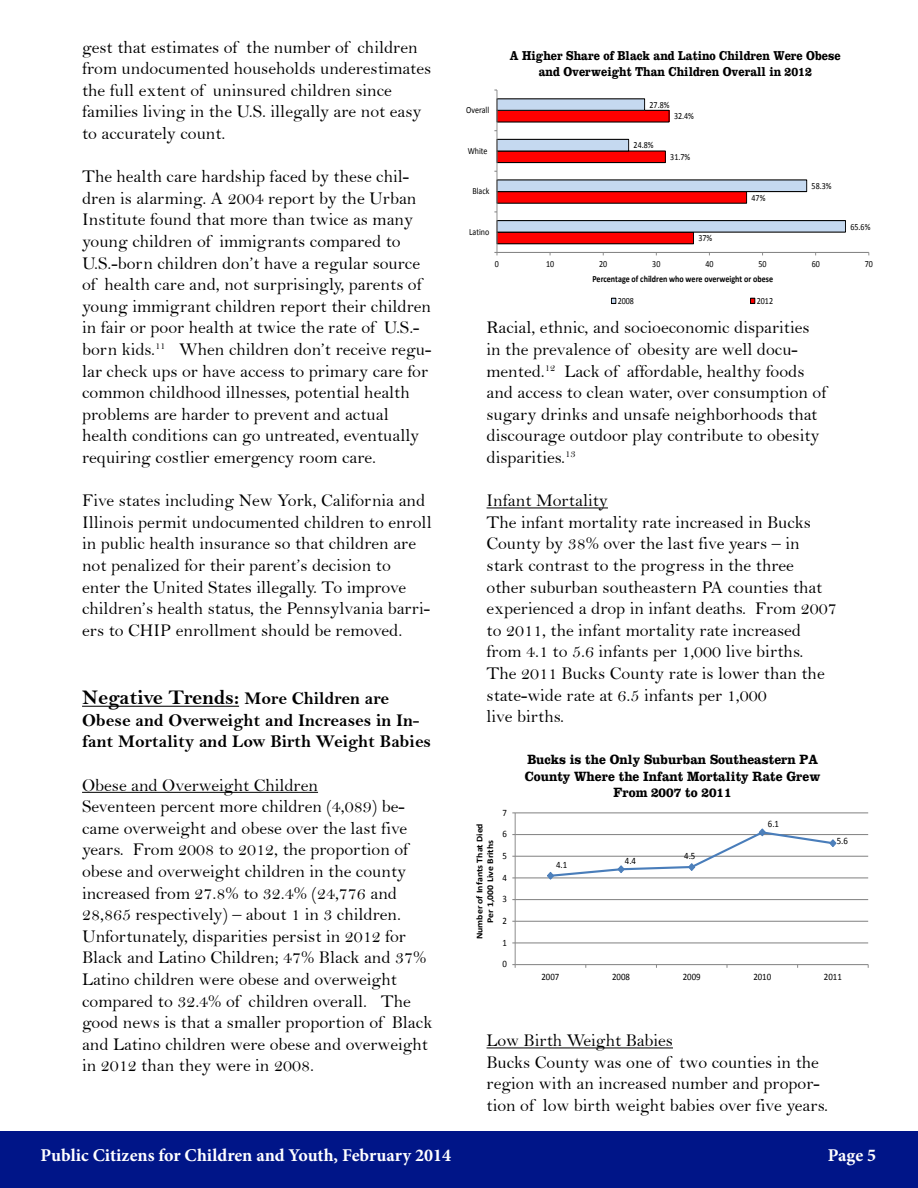
<style>
.page{position:relative;width:918px;height:1188px;background:#fff}
.page>*{position:absolute;margin:0;border:0;box-sizing:border-box;transform-origin:0 0}
.t1{font:21px "Bell MT Bold";letter-spacing:-.005em;color:#000}
.t2{font:18px/21.6px "Bell";color:#000}
.t3{font:18px/21.6px "Bell MT Bold";color:#000}
.t4{font:700 18px "Minion Pro";color:#fff}
.t5{font:700 13.8px/16.4px "Clarendon";color:#000;text-align:center;scale:.9 1}
.t6{font:700 13.2px/15.8px "Clarendon";color:#000;text-align:center;scale:.86 1}
.t7{font:9.75px "Calibri";letter-spacing:-.005em;color:#000;scale:.9 1}
.t8{font:700 9.45px "Calibri";color:#000;scale:.86 1}
.t9{font:9.45px "Calibri";color:#000;scale:.86 1}
.t10{font:9.3px "Calibri";color:#000;scale:.86 1}
.t11{font:700 8.85px/10.8px "Calibri";color:#000;text-align:center;scale:1.11 1}
.s1{font-size:18px}
</style>
<div class="page">
<div style="left:0;top:1132px;width:918px;height:56px;background:#001588"></div>
<hr style="left:82px;top:706px;width:157px;height:1px;background:#000">
<hr style="left:82px;top:792px;width:236px;height:1px;background:#000">
<hr style="left:487px;top:507px;width:121px;height:1px;background:#000">
<hr style="left:487px;top:1047px;width:186px;height:1px;background:#000">
<div style="left:497px;top:232px;width:197px;height:12px;background:#f00"></div>
<div style="left:497px;top:232px;width:197px;height:12px;border:1px solid #000"></div>
<div style="left:497px;top:192px;width:250px;height:11px;background:#f00"></div>
<div style="left:497px;top:191px;width:250px;height:13px;border:1px solid #000"></div>
<div style="left:497px;top:151px;width:168px;height:12px;background:#f00"></div>
<div style="left:497px;top:151px;width:169px;height:12px;border:1px solid #000"></div>
<div style="left:497px;top:110px;width:172px;height:12px;background:#f00"></div>
<div style="left:497px;top:221px;width:348px;height:11px;background:#c5d9f0"></div>
<div style="left:497px;top:220px;width:349px;height:12px;border:1px solid #000"></div>
<div style="left:497px;top:180px;width:310px;height:12px;background:#c5d9f0"></div>
<div style="left:497px;top:180px;width:310px;height:12px;border:1px solid #000"></div>
<div style="left:497px;top:139px;width:132px;height:12px;background:#c5d9f0"></div>
<div style="left:497px;top:139px;width:132px;height:12px;border:1px solid #000"></div>
<div style="left:497px;top:99px;width:148px;height:11px;background:#c5d9f0"></div>
<div style="left:497px;top:99px;width:148px;height:12px;border:1px solid #000"></div>
<hr style="left:497px;top:252px;width:372px;height:1px;background:#868686">
<hr style="left:497px;top:90px;width:1px;height:162px;background:#868686">
<svg style="left:611px;top:298px;width:5px;height:6px"></svg>
<svg style="left:750px;top:298px;width:5px;height:6px"></svg>
<hr style="left:515px;top:943px;width:353px;height:1px;background:#868686">
<hr style="left:515px;top:921px;width:353px;height:1px;background:#868686">
<hr style="left:515px;top:899px;width:353px;height:1px;background:#868686">
<hr style="left:515px;top:878px;width:353px;height:1px;background:#868686">
<hr style="left:515px;top:856px;width:353px;height:1px;background:#868686">
<hr style="left:515px;top:834px;width:353px;height:1px;background:#868686">
<hr style="left:515px;top:813px;width:353px;height:1px;background:#868686">
<hr style="left:515px;top:813px;width:1px;height:152px;background:#868686">
<hr style="left:515px;top:964px;width:353px;height:1px;background:#868686">
<svg style="left:546px;top:828px;width:291px;height:52px"></svg>
<p class="t2" style="left:82px;top:38px;width:351px">gest that estimates of the number of children from undocumented households underestimates the full extent of uninsured children since families living in the U.S. illegally are not easy to accurately count.</p>
<p class="t2" style="left:82px;top:167px;width:351px">The health care hardship faced by these chil&shy;dren is alarming. A 2004 report by the Urban Institute found that more than twice as many young children of immigrants compared to U.S.-born children don’t have a regular source of health care and, not surprisingly, parents of young immigrant children report their children in fair or poor health at twice the rate of U.S.- born kids.<sup>11</sup> When children don’t receive regu&shy;lar check ups or have access to primary care for common childhood illnesses, potential health problems are harder to prevent and actual health conditions can go untreated, eventually requiring costlier emergency room care.</p>
<p class="t2" style="left:82px;top:491px;width:351px">Five states including New York, California and Illinois permit undocumented children to enroll in public health insurance so that children are not penalized for their parent’s decision to enter the United States illegally. To improve children’s health status, the Pennsylvania barri&shy;ers to CHIP enrollment should be removed.</p>
<p class="t1" style="left:82px;top:685px;width:308px">Negative Trends: <span class="s1">More Children are</span></p>
<p class="t3" style="left:82px;top:709px;width:351px">Obese and Overweight and Increases in In&shy;fant Mortality and Low Birth Weight Babies</p>
<p class="t2" style="left:82px;top:776px;width:352px">Obese and Overweight Children<br>Seventeen percent more children (4,089) be&shy;came overweight and obese over the last five years. From 2008 to 2012, the proportion of obese and overweight children in the county increased from 27.8% to 32.4% (24,776 and 28,865 respectively) – about 1 in 3 children.<br>Unfortunately, disparities persist in 2012 for Black and Latino Children; 47% Black and 37% Latino children were obese and overweight compared to 32.4% of children overall. The good news is that a smaller proportion of Black and Latino children were obese and overweight in 2012 than they were in 2008.</p>
<p class="t6" style="left:510px;top:49px;width:386px">A Higher Share of Black and Latino Children Were Obese and Overweight Than Children Overall in 2012</p>
<p class="t10" style="left:466px;top:104px;width:28px">Overall</p>
<p class="t10" style="left:650px;top:99px;width:25px">27.8%</p>
<p class="t9" style="left:674px;top:110px;width:25px">32.4%</p>
<p class="t9" style="left:468px;top:145px;width:25px">White</p>
<p class="t9" style="left:634px;top:139px;width:25px">24.8%</p>
<p class="t10" style="left:670px;top:151px;width:25px">31.7%</p>
<p class="t10" style="left:472px;top:185px;width:21px">Black</p>
<p class="t9" style="left:752px;top:192px;width:18px">47%</p>
<p class="t10" style="left:812px;top:180px;width:25px">58.3%</p>
<p class="t9" style="left:469px;top:226px;width:25px">Latino</p>
<p class="t10" style="left:698px;top:232px;width:18px">37%</p>
<p class="t9" style="left:850px;top:221px;width:25px">65.6%</p>
<p class="t10" style="left:495px;top:259px;width:6px">0</p>
<p class="t10" style="left:546px;top:259px;width:11px">10</p>
<p class="t10" style="left:599px;top:259px;width:11px">20</p>
<p class="t10" style="left:652px;top:259px;width:11px">30</p>
<p class="t10" style="left:705px;top:259px;width:11px">40</p>
<p class="t10" style="left:759px;top:259px;width:11px">50</p>
<p class="t10" style="left:812px;top:259px;width:11px">60</p>
<p class="t10" style="left:865px;top:259px;width:11px">70</p>
<p class="t8" style="left:592px;top:273px;width:212px">Percentage of children who were overweight or obese</p>
<p class="t9" style="left:618px;top:295px;width:20px">2008</p>
<p class="t9" style="left:757px;top:295px;width:20px">2012</p>
<p class="t2" style="left:487px;top:319px;width:341px">Racial, ethnic, and socioeconomic disparities in the prevalence of obesity are well docu&shy;mented.<sup>12</sup> Lack of affordable, healthy foods and access to clean water, over consumption of sugary drinks and unsafe neighborhoods that discourage outdoor play contribute to obesity disparities.<sup>13</sup></p>
<p class="t2" style="left:487px;top:491px;width:352px">Infant Mortality<br>The infant mortality rate increased in Bucks County by 38% over the last five years – in stark contrast to the progress in the three other suburban southeastern PA counties that experienced a drop in infant deaths. From 2007 to 2011, the infant mortality rate increased from 4.1 to 5.6 infants per 1,000 live births.<br>The 2011 Bucks County rate is lower than the state-wide rate at 6.5 infants per 1,000<br>live births.</p>
<p class="t11" style="left:474px;top:939px;width:106px;rotate:-90deg">Number of Infants That Died<br>Per 1,000 Live Briths</p>
<p class="t7" style="left:502px;top:806px;width:6px">7</p>
<p class="t7" style="left:502px;top:828px;width:6px">6</p>
<p class="t7" style="left:502px;top:850px;width:6px">5</p>
<p class="t7" style="left:502px;top:871px;width:6px">4</p>
<p class="t7" style="left:502px;top:893px;width:6px">3</p>
<p class="t7" style="left:502px;top:915px;width:6px">2</p>
<p class="t7" style="left:502px;top:937px;width:6px">1</p>
<p class="t7" style="left:502px;top:958px;width:6px">0</p>
<p class="t5" style="left:525px;top:753px;width:330px">Bucks is the Only Suburban Southeastern PA<br>County Where the Infant Mortality Rate Grew<br>From 2007 to 2011</p>
<p class="t7" style="left:556px;top:858px;width:14px">4.1</p>
<p class="t7" style="left:625px;top:855px;width:14px">4.4</p>
<p class="t7" style="left:684px;top:850px;width:14px">4.5</p>
<p class="t7" style="left:768px;top:818px;width:14px">6.1</p>
<p class="t7" style="left:837px;top:834px;width:14px">5.6</p>
<p class="t7" style="left:542px;top:971px;width:21px">2007</p>
<p class="t7" style="left:612px;top:971px;width:21px">2008</p>
<p class="t7" style="left:683px;top:971px;width:21px">2009</p>
<p class="t7" style="left:753px;top:971px;width:21px">2010</p>
<p class="t7" style="left:824px;top:971px;width:21px">2011</p>
<p class="t2" style="left:487px;top:1031px;width:343px">Low Birth Weight Babies<br>Bucks County was one of two counties in the region with an increased number and propor&shy;tion of low birth weight babies over five years.</p>
<p class="t4" style="left:40px;top:1148px;width:412px">Public Citizens for Children and Youth, February 2014</p>
<p class="t4" style="left:828px;top:1148px;width:50px">Page 5</p>
</div>
